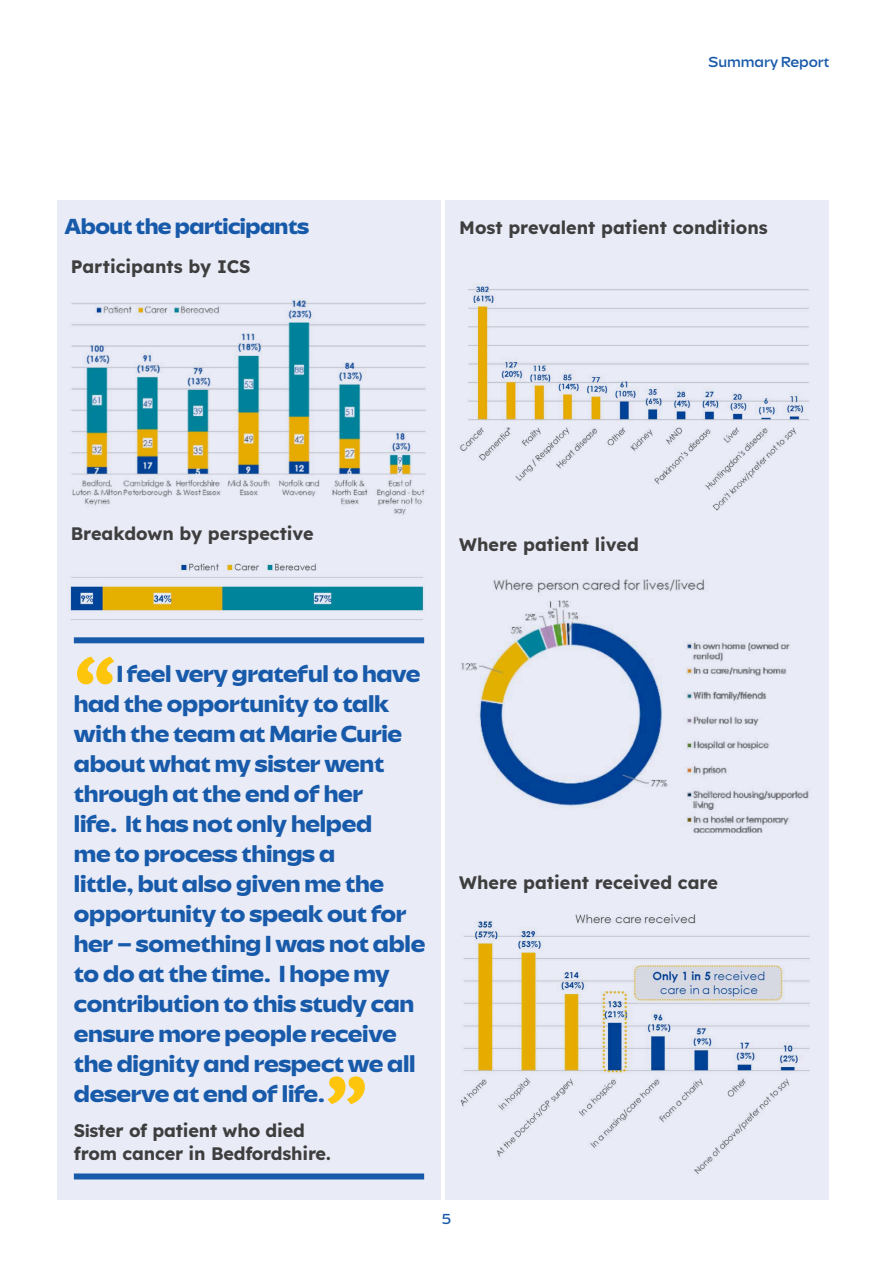
<style>
.page{position:relative;width:893px;height:1263px;background:#fff}
.page>*{position:absolute;margin:0;border:0;box-sizing:border-box;transform-origin:0 0}
.t1{font:900 78px "Lexend";color:#fec50d}
.t2{font:800 expanded 24px/30px "Savior Sans";letter-spacing:-.01em;color:#185aaa}
.t3{font:800 expanded 22.5px "Savior Sans";letter-spacing:-.02em;color:#185aaa}
.t4{font:700 18px "Lexend";color:#3e3e3f}
.t5{font:expanded 15px "Savior Sans";color:#185aaa}
.s1{font-family:"Savior Sans"}
</style>
<div class="page">
<div style="left:445px;top:200px;width:384px;height:999px;background:#e9ebf6"></div>
<img style="left:460px;top:283px;width:349px;height:228px">
<img style="left:460px;top:914px;width:350px;height:261px">
<img style="left:461px;top:579px;width:348px;height:254px">
<div style="left:57px;top:200px;width:384px;height:999px;background:#e9ebf6"></div>
<img style="left:71px;top:299px;width:355px;height:216px">
<img style="left:70px;top:563px;width:354px;height:57px">
<div style="left:74px;top:637px;width:350px;height:6px;background:#185aaa"></div>
<div style="left:74px;top:1173px;width:350px;height:6px;background:#185aaa"></div>
<p class="t3" style="left:64px;top:213px;width:246px">About the participants</p>
<p class="t4" style="left:71px;top:252px;width:181px">Participants by ICS</p>
<p class="t5" style="left:709px;top:52px;width:122px">Summary Report</p>
<p class="t4" style="left:459px;top:214px;width:310px">Most prevalent patient conditions</p>
<p class="t4" style="left:71px;top:519px;width:245px">Breakdown by perspective</p>
<p class="t4" style="left:459px;top:530px;width:181px">Where patient lived</p>
<h1 class="t1" style="left:74px;top:621px;width:44px">“</h1>
<p class="t2" style="left:74px;top:659px;width:353px;text-indent:43px">I feel very grateful to have had the opportunity to talk with the team at Marie Curie about what my sister went through at the end of her<br>life. It has not only helped<br>me to process things a<br>little, but also given me the opportunity to speak out for her – something I was not able to do at the time. I hope my contribution to this study can ensure more people receive the dignity and respect we all deserve at end of life.</p>
<p class="t4" style="left:74px;top:1116px;width:233px">S<span class="s1">i</span>ster of patient who died</p>
<h1 class="t1" style="left:325px;top:1041px;width:44px">”</h1>
<p class="t4" style="left:74px;top:1139px;width:258px">from cancer in Bedfordshire.</p>
<p class="t4" style="left:459px;top:868px;width:260px">Where patient received care</p>
<p class="t5" style="left:442px;top:1210px;width:11px">5</p>
</div>
